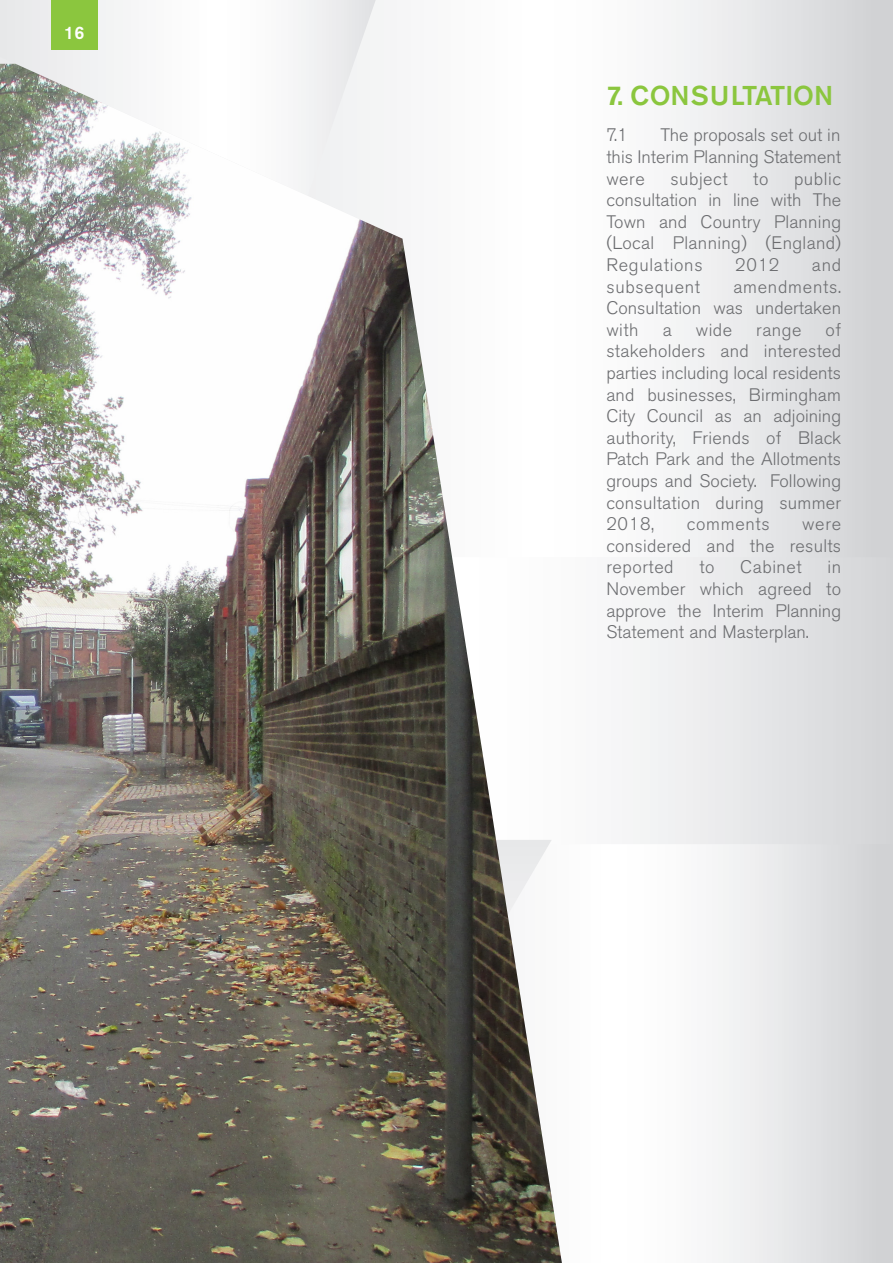
<style>
.page{position:relative;width:893px;height:1263px;background:#fff}
.page>*{position:absolute;margin:0;border:0;box-sizing:border-box;transform-origin:0 0}
.t1{font:500 27px "Akzidenz Grotesk BE";color:#8bc63e}
.t2{font:300 18px/21.6px "Akzidenz Grotesk BE";letter-spacing:.015em;color:#6c6d70;text-align:justify}
.t3{font:300 18px "Akzidenz Grotesk BE";letter-spacing:.04em;color:#6c6d70}
.t4{font:500 18px "Akzidenz Grotesk BE";color:#fff}
</style>
<div class="page">
<svg style="left:706px;top:844px;width:186px;height:419px"></svg>
<svg style="left:633px;top:557px;width:259px;height:287px"></svg>
<div style="left:0;top:0;width:421px;height:346px;background:#f4f5f5"></div>
<svg style="left:199px;top:0;width:694px;height:557px"></svg>
<svg style="left:892px;top:232px;width:1px;height:1031px"></svg>
<div style="left:52px;top:0;width:46px;height:50px;background:#8bc63e"></div>
<img style="left:0;top:64px;width:562px;height:1199px">
<p class="t4" style="left:64px;top:22px;width:22px">16</p>
<p class="t1" style="left:606px;top:79px;width:228px">7. CONSULTATION</p>
<p class="t2" style="left:606px;top:125px;width:23px">7.1</p>
<p class="t2" style="left:606px;top:125px;width:236px;text-indent:54px">The proposals set out in this Interim Planning Statement were</p>
<p class="t2" style="left:606px;top:168px;width:236px;text-indent:188px">public consultation in line with The Town and Country Planning (Local Planning) (England)<br>Regulations</p>
<p class="t2" style="left:670px;top:168px;width:59px">subject</p>
<p class="t2" style="left:753px;top:168px;width:17px">to</p>
<p class="t2" style="left:735px;top:254px;width:46px">2012</p>
<p class="t2" style="left:812px;top:254px;width:31px">and</p>
<p class="t2" style="left:606px;top:276px;width:236px;text-indent:127px">amendments.<br>Consultation was undertaken with</p>
<p class="t3" style="left:606px;top:276px;width:95px">subsequent</p>
<p class="t2" style="left:606px;top:319px;width:236px;text-indent:219px">of stakeholders and interested parties including local residents and businesses, Birmingham City Council as an adjoining authority, Friends of Black Patch Park and the Allotments groups and Society. Following consultation during summer 2018,</p>
<p class="t2" style="left:663px;top:319px;width:10px">a</p>
<p class="t2" style="left:696px;top:319px;width:38px">wide</p>
<p class="t2" style="left:756px;top:319px;width:47px">range</p>
<p class="t3" style="left:687px;top:514px;width:85px">comments</p>
<p class="t2" style="left:606px;top:513px;width:236px;text-indent:196px">were considered and the results reported</p>
<p class="t2" style="left:699px;top:557px;width:17px">to</p>
<p class="t2" style="left:740px;top:557px;width:63px">Cabinet</p>
<p class="t2" style="left:606px;top:557px;width:236px;text-indent:221px">in November which agreed to approve the Interim Planning Statement and Masterplan.</p>
</div>
